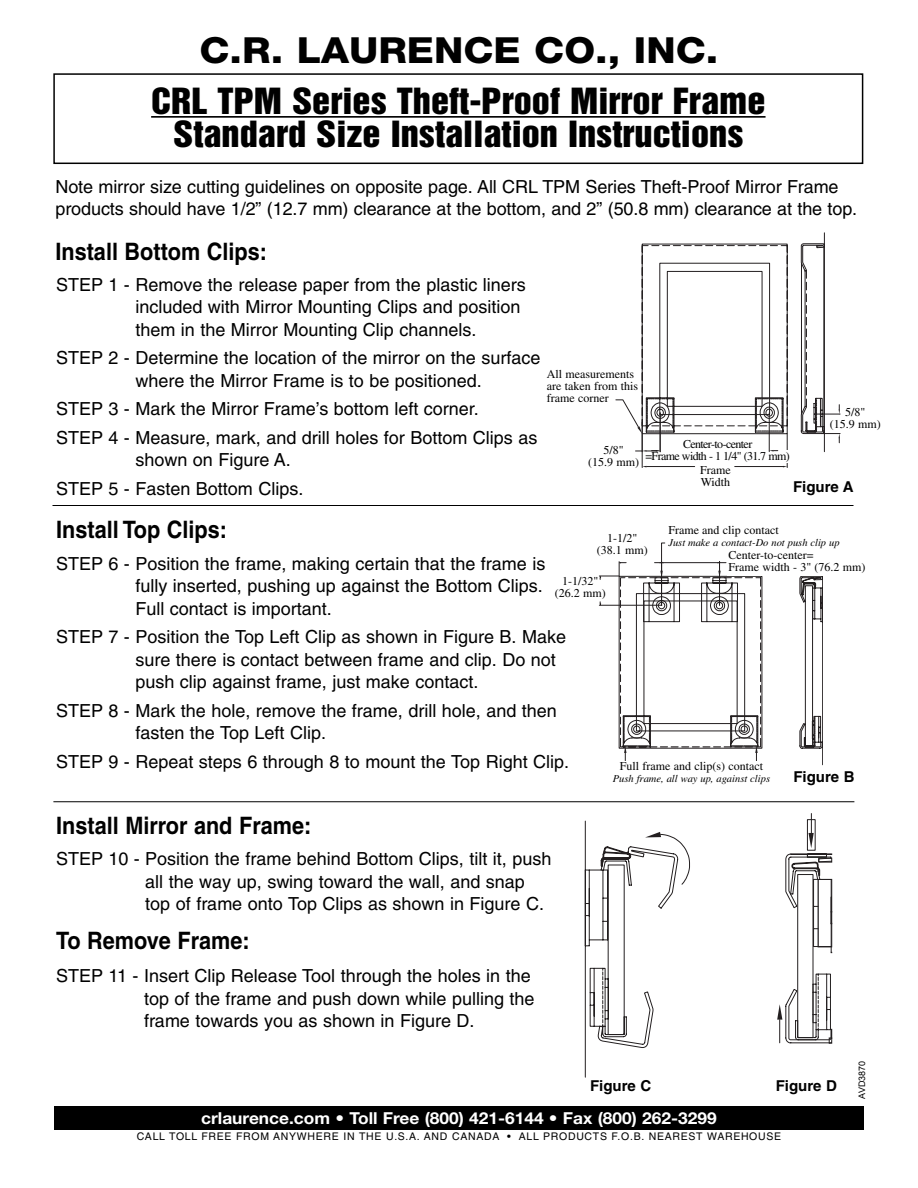
<style>
.page{position:relative;width:918px;height:1188px;background:#fff}
.page>*{position:absolute;margin:0;border:0;box-sizing:border-box;transform-origin:0 0}
.t1{font:800 36px "Helvetica Neue";color:#000;scale:1.1 1}
.t2{font:33px/33px "Helvetica Inserat";color:#000;text-align:center;scale:1.1 1}
.t3{font:700 24px "Helvetica";color:#000;scale:.9 1}
.t4{font:18px/22.5px "Helvetica";color:#000}
.t5{font:700 16.5px "Helvetica Neue";color:#fff;scale:1.05 1}
.t6{font:700 15px "Helvetica";color:#000}
.t7{font:12px/12px "Times";color:#000;text-align:center}
.t8{font:12px/12px "Times";letter-spacing:-.05em;color:#000;text-align:center}
.t9{font:10.5px "Helvetica";letter-spacing:.065em;color:#000}
.t10{font:italic 10.5px "Times";color:#000}
.t11{font:9px "Arial";color:#000}
</style>
<div class="page">
<hr style="left:151px;top:116px;width:615px;height:2px;background:#000">
<div style="left:53px;top:73px;width:810px;height:91px;border:2px solid #000"></div>
<div style="left:54px;top:1106px;width:810px;height:24px;background:#000"></div>
<hr style="left:642px;top:434px;width:1px;height:34px;background:#231f20">
<hr style="left:787px;top:434px;width:1px;height:34px;background:#231f20">
<hr style="left:646px;top:466px;width:49px;height:1px;background:#231f20">
<hr style="left:735px;top:466px;width:48px;height:1px;background:#231f20">
<svg style="left:615px;top:243px;width:173px;height:210px"></svg>
<svg style="left:599px;top:542px;width:224px;height:223px"></svg>
<svg style="left:585px;top:820px;width:105px;height:258px"></svg>
<svg style="left:777px;top:814px;width:55px;height:230px"></svg>
<hr style="left:52px;top:505px;width:802px;height:1px;background:#000">
<svg style="left:801px;top:232px;width:40px;height:220px"></svg>
<hr style="left:53px;top:801px;width:801px;height:1px;background:#000">
<div style="left:667px;top:525px;width:208px;height:36px;background:#fff"></div>
<div style="left:727px;top:549px;width:146px;height:27px;background:#fff"></div>
<div style="left:611px;top:761px;width:161px;height:28px;background:#fff"></div>
<div style="left:784px;top:451px;width:11px;height:12px;background:#fff"></div>
<h1 class="t1" style="left:200px;top:38px;width:473px">C.R. LAURENCE CO., INC.</h1>
<h2 class="t2" style="left:151px;top:86px;width:560px">CRL TPM Series Theft-Proof Mirror Frame<br>Standard Size Installation Instructions</h2>
<p class="t4" style="left:56px;top:177px;width:803px">Note mirror size cutting guidelines on opposite page. All CRL TPM Series Theft-Proof Mirror Frame products should have 1/2” (12.7 mm) clearance at the bottom, and 2” (50.8 mm) clearance at the top.</p>
<h3 class="t3" style="left:56px;top:243px;width:237px">Install Bottom Clips:</h3>
<p class="t4" style="left:135px;top:275px;width:392px;text-indent:-79px">STEP 1 - Remove the release paper from the plastic liners included with Mirror Mounting Clips and position them in the Mirror Mounting Clip channels.</p>
<p class="t4" style="left:135px;top:348px;width:407px;text-indent:-79px">STEP 2 - Determine the location of the mirror on the surface where the Mirror Frame is to be positioned.</p>
<p class="t4" style="left:56px;top:396px;width:483px;line-height:28.5px">STEP 3 - Mark the Mirror Frame’s bottom left corner.<br>STEP 4 - Measure, mark, and drill holes for Bottom Clips as</p>
<p class="t4" style="left:56px;top:447px;width:249px;line-height:28.5px;text-indent:79px">shown on Figure A.<br>STEP 5 - Fasten Bottom Clips.</p>
<h3 class="t3" style="left:56px;top:521px;width:191px">Install Top Clips:</h3>
<p class="t4" style="left:135px;top:554px;width:412px;text-indent:-79px">STEP 6 - Position the frame, making certain that the frame is fully inserted, pushing up against the Bottom Clips.<br>Full contact is important.</p>
<p class="t4" style="left:135px;top:627px;width:432px;text-indent:-79px">STEP 7 - Position the Top Left Clip as shown in Figure B. Make sure there is contact between frame and clip. Do not push clip against frame, just make contact.</p>
<p class="t4" style="left:135px;top:701px;width:423px;text-indent:-79px">STEP 8 - Mark the hole, remove the frame, drill hole, and then fasten the Top Left Clip.</p>
<p class="t4" style="left:56px;top:752px;width:514px">STEP 9 - Repeat steps 6 through 8 to mount the Top Right Clip.</p>
<p class="t7" style="left:547px;top:369px;width:93px;text-align:left">All measurements are taken from this frame corner</p>
<p class="t7" style="left:830px;top:407px;width:52px">5/8"<br>(15.9 mm)</p>
<p class="t8" style="left:645px;top:439px;width:146px">Center-to-center<br>=Frame width - 1 1/4" (31.7 mm)</p>
<p class="t7" style="left:588px;top:445px;width:52px">5/8"<br>(15.9 mm)</p>
<p class="t7" style="left:700px;top:465px;width:32px;text-align:left">Frame<br>Width</p>
<p class="t6" style="left:793px;top:482px;width:62px">Figure A</p>
<p class="t7" style="left:668px;top:525px;width:112px">Frame and clip contact</p>
<p class="t10" style="left:668px;top:539px;width:173px">Just make a contact-Do not push clip up</p>
<p class="t7" style="left:729px;top:550px;width:139px;text-align:left">Center-to-center=<br>Frame width - 3" (76.2 mm)</p>
<p class="t7" style="left:597px;top:533px;width:52px">1-1/2" (38.1 mm)</p>
<p class="t7" style="left:555px;top:576px;width:52px">1-1/32" (26.2 mm)</p>
<p class="t7" style="left:620px;top:762px;width:145px">Full frame and clip(s) contact</p>
<p class="t10" style="left:613px;top:775px;width:159px">Push frame, all way up, against clips</p>
<p class="t6" style="left:793px;top:771px;width:63px">Figure B</p>
<h3 class="t3" style="left:56px;top:816px;width:285px">Install Mirror and Frame:</h3>
<p class="t4" style="left:145px;top:849px;width:408px;text-indent:-89px">STEP 10 - Position the frame behind Bottom Clips, tilt it, push all the way up, swing toward the wall, and snap top of frame onto Top Clips as shown in Figure C.</p>
<h3 class="t3" style="left:56px;top:932px;width:216px">To Remove Frame:</h3>
<p class="t4" style="left:144px;top:966px;width:392px;text-indent:-88px">STEP 11 - Insert Clip Release Tool through the holes in the top of the frame and push down while pulling the frame towards you as shown in Figure D.</p>
<p class="t6" style="left:590px;top:1080px;width:63px">Figure C</p>
<p class="t6" style="left:776px;top:1080px;width:63px">Figure D</p>
<p class="t5" style="left:201px;top:1112px;width:492px">crlaurence.com • Toll Free (800) 421-6144 • Fax (800) 262-3299</p>
<p class="t9" style="left:137px;top:1132px;width:646px">CALL TOLL FREE FROM ANYWHERE IN THE U.S.A. AND CANADA • ALL PRODUCTS F.O.B. NEAREST WAREHOUSE</p>
<p class="t11" style="left:857px;top:1099px;width:39px;rotate:-90deg">AVD3870</p>
</div>
